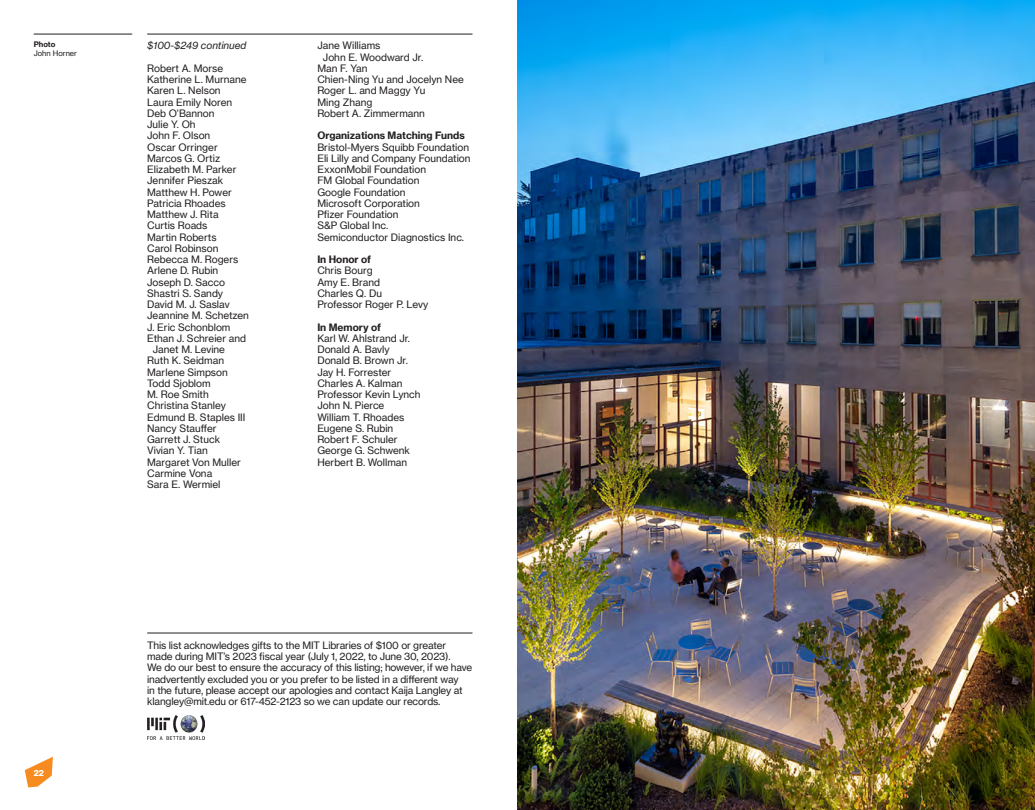
<style>
.page{position:relative;width:1035px;height:810px;background:#fff}
.page>*{position:absolute;margin:0;border:0;box-sizing:border-box;transform-origin:0 0}
.DONATION_ROMAN{font:10px/11.2px "N Haas Grotesk TX Pro 55 Rg";color:#231f20}
.DONATION_ROMAN-2{font:10px "N Haas Grotesk TX Pro 75 Bd";color:#231f20}
.DONATION_ROMAN-3{font:10px "N Haas Grotesk TX Pro 56 It";color:#231f20}
.t1{font:8.75px "N Haas Grotesk DS Std 75 Bd";color:#fff}
.t2{font:7.5px/9px "N Haas Grotesk TX Pro 55 Rg";color:#231f20}
.s1{font-family:"N Haas Grotesk TX Pro 75 Bd"}
</style>
<div class="page">
<svg style="left:25px;top:757px;width:28px;height:31px"></svg>
<hr style="left:147px;top:34px;width:325px;height:1px;background:#231f20">
<hr style="left:147px;top:633px;width:325px;height:1px;background:#231f20">
<img style="left:518px;top:0;width:517px;height:810px">
<img style="left:148px;top:716px;width:56px;height:24px">
<hr style="left:34px;top:34px;width:98px;height:1px;background:#231f20">
<p class="t2" style="left:34px;top:40px;width:45px"><span class="s1">Photo<br></span>John Horner</p>
<p class="t1" style="left:34px;top:768px;width:12px">22</p>
<p class="DONATION_ROMAN-3" style="left:147px;top:40px;width:101px">$100-$249 continued</p>
<p class="DONATION_ROMAN" style="left:147px;top:63px;width:78px">Robert A. Morse</p>
<p class="DONATION_ROMAN" style="left:147px;top:74px;width:101px">Katherine L. Murnane</p>
<p class="DONATION_ROMAN" style="left:147px;top:85px;width:75px">Karen L. Nelson</p>
<p class="DONATION_ROMAN" style="left:147px;top:96px;width:87px">Laura Emily Noren</p>
<p class="DONATION_ROMAN" style="left:147px;top:108px;width:69px">Deb O’Bannon</p>
<p class="DONATION_ROMAN" style="left:147px;top:119px;width:50px">Julie Y. Oh</p>
<p class="DONATION_ROMAN" style="left:147px;top:130px;width:65px">John F. Olson</p>
<p class="DONATION_ROMAN" style="left:147px;top:141px;width:72px">Oscar Orringer</p>
<p class="DONATION_ROMAN" style="left:147px;top:153px;width:74px">Marcos G. Ortiz</p>
<p class="DONATION_ROMAN" style="left:147px;top:164px;width:91px">Elizabeth M. Parker</p>
<p class="DONATION_ROMAN" style="left:147px;top:175px;width:78px">Jennifer Pieszak</p>
<p class="DONATION_ROMAN" style="left:147px;top:186px;width:86px">Matthew H. Power</p>
<p class="DONATION_ROMAN" style="left:147px;top:198px;width:80px">Patricia Rhoades</p>
<p class="DONATION_ROMAN" style="left:147px;top:209px;width:73px">Matthew J. Rita</p>
<p class="DONATION_ROMAN" style="left:147px;top:220px;width:62px">Curtis Roads</p>
<p class="DONATION_ROMAN" style="left:147px;top:231px;width:71px">Martin Roberts</p>
<p class="DONATION_ROMAN" style="left:147px;top:243px;width:73px">Carol Robinson</p>
<p class="DONATION_ROMAN" style="left:147px;top:254px;width:93px">Rebecca M. Rogers</p>
<p class="DONATION_ROMAN" style="left:147px;top:265px;width:73px">Arlene D. Rubin</p>
<p class="DONATION_ROMAN" style="left:147px;top:276px;width:79px">Joseph D. Sacco</p>
<p class="DONATION_ROMAN" style="left:147px;top:288px;width:77px">Shastri S. Sandy</p>
<p class="DONATION_ROMAN" style="left:147px;top:299px;width:84px">David M. J. Saslav</p>
<p class="DONATION_ROMAN" style="left:147px;top:310px;width:103px">Jeannine M. Schetzen</p>
<p class="DONATION_ROMAN" style="left:147px;top:321px;width:85px">J. Eric Schonblom</p>
<p class="DONATION_ROMAN" style="left:153px;top:333px;width:95px;text-indent:-6px">Ethan J. Schreier and<br>Janet M. Levine</p>
<p class="DONATION_ROMAN" style="left:147px;top:355px;width:78px">Ruth K. Seidman</p>
<p class="DONATION_ROMAN" style="left:147px;top:366px;width:82px">Marlene Simpson</p>
<p class="DONATION_ROMAN" style="left:147px;top:378px;width:65px">Todd Sjoblom</p>
<p class="DONATION_ROMAN" style="left:147px;top:389px;width:63px">M. Roe Smith</p>
<p class="DONATION_ROMAN" style="left:147px;top:400px;width:80px">Christina Stanley</p>
<p class="DONATION_ROMAN" style="left:147px;top:411px;width:100px">Edmund B. Staples III</p>
<p class="DONATION_ROMAN" style="left:147px;top:423px;width:71px">Nancy Stauffer</p>
<p class="DONATION_ROMAN" style="left:147px;top:434px;width:74px">Garrett J. Stuck</p>
<p class="DONATION_ROMAN" style="left:147px;top:445px;width:62px">Vivian Y. Tian</p>
<p class="DONATION_ROMAN" style="left:147px;top:456px;width:95px">Margaret Von Muller</p>
<p class="DONATION_ROMAN" style="left:147px;top:468px;width:67px">Carmine Vona</p>
<p class="DONATION_ROMAN" style="left:147px;top:479px;width:75px">Sara E. Wermiel</p>
<p class="DONATION_ROMAN" style="left:323px;top:40px;width:102px;text-indent:-6px">Jane Williams<br>John E. Woodward Jr.</p>
<p class="DONATION_ROMAN" style="left:317px;top:63px;width:52px">Man F. Yan</p>
<p class="DONATION_ROMAN" style="left:317px;top:74px;width:148px">Chien-Ning Yu and Jocelyn Nee</p>
<p class="DONATION_ROMAN" style="left:317px;top:85px;width:109px">Roger L. and Maggy Yu</p>
<p class="DONATION_ROMAN" style="left:317px;top:96px;width:57px">Ming Zhang</p>
<p class="DONATION_ROMAN" style="left:317px;top:108px;width:109px">Robert A. Zimmermann</p>
<p class="DONATION_ROMAN-2" style="left:317px;top:129px;width:149px">Organizations Matching Funds</p>
<p class="DONATION_ROMAN" style="left:317px;top:141px;width:153px">Bristol-Myers Squibb Foundation</p>
<p class="DONATION_ROMAN" style="left:317px;top:153px;width:155px">Eli Lilly and Company Foundation</p>
<p class="DONATION_ROMAN" style="left:317px;top:164px;width:110px">ExxonMobil Foundation</p>
<p class="DONATION_ROMAN" style="left:317px;top:175px;width:104px">FM Global Foundation</p>
<p class="DONATION_ROMAN" style="left:317px;top:186px;width:90px">Google Foundation</p>
<p class="DONATION_ROMAN" style="left:317px;top:198px;width:104px">Microsoft Corporation</p>
<p class="DONATION_ROMAN" style="left:317px;top:209px;width:83px">Pfizer Foundation</p>
<p class="DONATION_ROMAN" style="left:317px;top:220px;width:73px">S&amp;P Global Inc.</p>
<p class="DONATION_ROMAN" style="left:317px;top:231px;width:148px">Semiconductor Diagnostics Inc.</p>
<p class="DONATION_ROMAN-2" style="left:317px;top:253px;width:55px">In Honor of</p>
<p class="DONATION_ROMAN" style="left:317px;top:265px;width:57px">Chris Bourg</p>
<p class="DONATION_ROMAN" style="left:317px;top:276px;width:64px">Amy E. Brand</p>
<p class="DONATION_ROMAN" style="left:317px;top:288px;width:66px">Charles Q. Du</p>
<p class="DONATION_ROMAN" style="left:317px;top:299px;width:112px">Professor Roger P. Levy</p>
<p class="DONATION_ROMAN-2" style="left:317px;top:321px;width:65px">In Memory of</p>
<p class="DONATION_ROMAN" style="left:317px;top:333px;width:94px">Karl W. Ahlstrand Jr.</p>
<p class="DONATION_ROMAN" style="left:317px;top:344px;width:74px">Donald A. Bavly</p>
<p class="DONATION_ROMAN" style="left:317px;top:355px;width:92px">Donald B. Brown Jr.</p>
<p class="DONATION_ROMAN" style="left:317px;top:366px;width:76px">Jay H. Forrester</p>
<p class="DONATION_ROMAN" style="left:317px;top:378px;width:87px">Charles A. Kalman</p>
<p class="DONATION_ROMAN" style="left:317px;top:389px;width:105px">Professor Kevin Lynch</p>
<p class="DONATION_ROMAN" style="left:317px;top:400px;width:69px">John N. Pierce</p>
<p class="DONATION_ROMAN" style="left:317px;top:411px;width:89px">William T. Rhoades</p>
<p class="DONATION_ROMAN" style="left:317px;top:423px;width:78px">Eugene S. Rubin</p>
<p class="DONATION_ROMAN" style="left:317px;top:434px;width:82px">Robert F. Schuler</p>
<p class="DONATION_ROMAN" style="left:317px;top:445px;width:94px">George G. Schwenk</p>
<p class="DONATION_ROMAN" style="left:317px;top:456px;width:91px">Herbert B. Wollman</p>
<p class="DONATION_ROMAN" style="left:147px;top:639px;width:305px">This list acknowledges gifts to the MIT Libraries of $100 or greater made during MIT’s 2023 fiscal year (July 1, 2022, to June 30, 2023).</p>
<p class="DONATION_ROMAN" style="left:147px;top:662px;width:327px">We do our best to ensure the accuracy of this listing; however, if we have inadvertently excluded you or you prefer to be listed in a different way<br>in the future, please accept our apologies and contact Kaija Langley at klangley@mit.edu or 617-452-2123 so we can update our records.</p>
</div>
